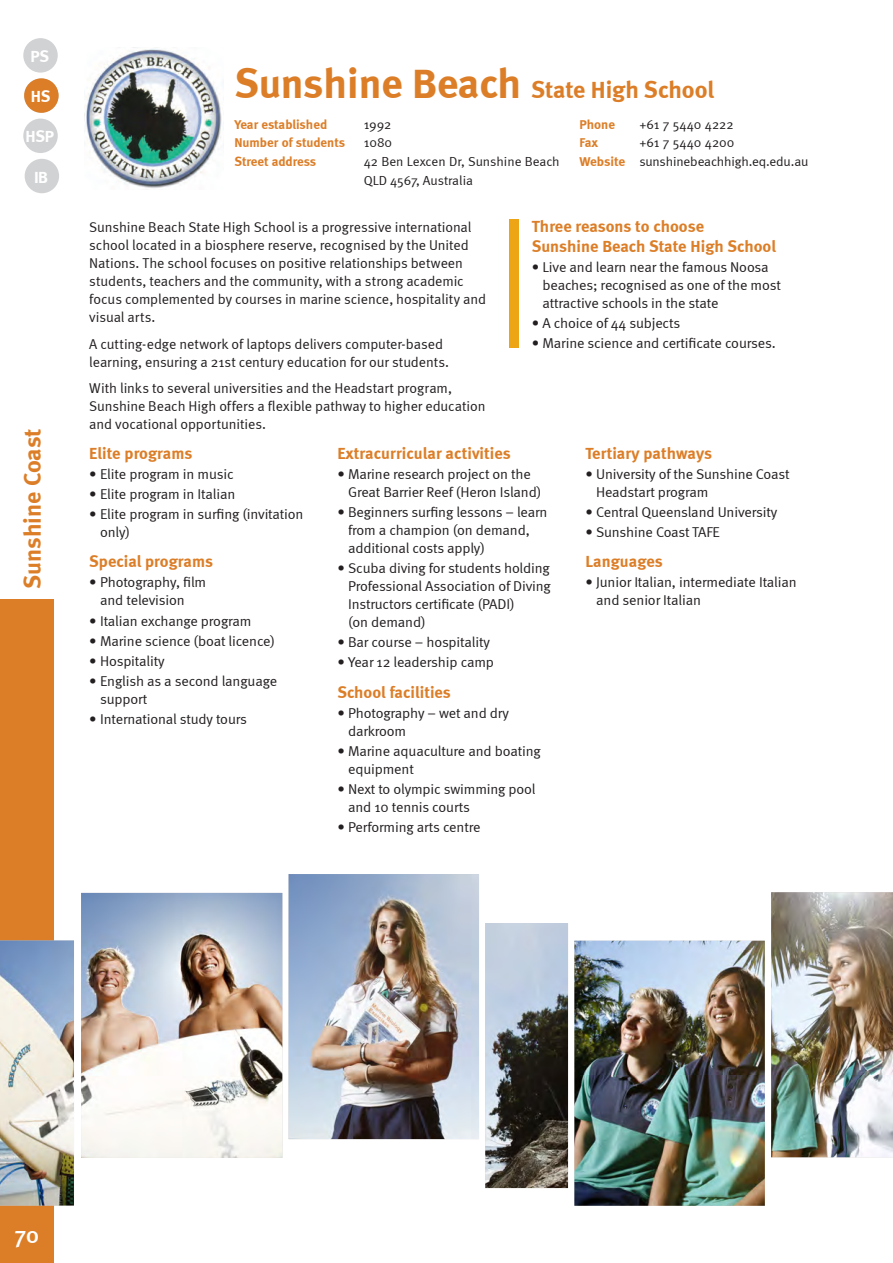
<style>
.page{position:relative;width:893px;height:1263px;background:#fff}
.page>*{position:absolute;margin:0;border:0;box-sizing:border-box;transform-origin:0 0}
.t1{font:700 24px "Meta";color:#dc7e28}
.t2{font:500 24px "Meta";color:#fff}
.t3{font:700 16.5px/19.8px "Meta";letter-spacing:.005em;color:#dc7e28}
.t4{font:700 16.5px "Meta";letter-spacing:-.02em;color:#fff}
.t5{font:14.25px/18px "Meta Normal";letter-spacing:-.01em;color:#231f20}
.t6{font:13.2px "Meta Normal";letter-spacing:-.01em;color:#231f20}
.t7{font:700 13.2px "Meta";color:#dc7e28}
.s1{font-size:42px}
.s2{font-family:"Meta";font-weight:700;color:#dc7e28}
</style>
<div class="page">
<div style="left:0;top:599px;width:54px;height:664px;background:#dc7e28"></div>
<div style="left:23px;top:38px;width:35px;height:35px;background:#d1d2d4;border-radius:50%"></div>
<div style="left:23px;top:119px;width:35px;height:34px;background:#d1d2d4;border-radius:50%"></div>
<div style="left:25px;top:159px;width:34px;height:34px;background:#d1d2d4;border-radius:50%"></div>
<div style="left:509px;top:219px;width:9px;height:129px;background:#eda515"></div>
<img style="left:0;top:893px;width:282px;height:312px">
<img style="left:289px;top:874px;width:279px;height:314px">
<img style="left:574px;top:892px;width:319px;height:314px">
<img style="left:85px;top:49px;width:139px;height:139px">
<div style="left:24px;top:78px;width:35px;height:35px;background:#dc7e28;border-radius:50%"></div>
<p class="t4" style="left:30px;top:46px;width:20px">PS</p>
<p class="t4" style="left:31px;top:87px;width:21px">HS</p>
<p class="t4" style="left:26px;top:127px;width:30px">HSP</p>
<p class="t4" style="left:34px;top:167px;width:16px">IB</p>
<h1 class="t1" style="left:18px;top:589px;width:162px;rotate:-90deg">Sunshine Coast</h1>
<h1 class="t1" style="left:234px;top:75px;width:481px"><span class="s1">Sunshine Beach</span> State High School</h1>
<p class="t7" style="left:234px;top:116px;width:94px">Year established</p>
<p class="t6" style="left:364px;top:117px;width:29px">1992</p>
<p class="t7" style="left:579px;top:116px;width:37px">Phone</p>
<p class="t6" style="left:639px;top:117px;width:96px">+61 7 5440 4222</p>
<p class="t7" style="left:234px;top:135px;width:112px">Number of students</p>
<p class="t6" style="left:364px;top:135px;width:30px">1080</p>
<p class="t7" style="left:579px;top:135px;width:20px">Fax</p>
<p class="t6" style="left:639px;top:135px;width:97px">+61 7 5440 4200</p>
<p class="t7" style="left:234px;top:153px;width:83px">Street address</p>
<p class="t6" style="left:364px;top:154px;width:197px">42 Ben Lexcen Dr, Sunshine Beach</p>
<p class="t6" style="left:579px;top:154px;width:231px"><span class="s2">Website</span> sunshinebeachhigh.eq.edu.au</p>
<p class="t6" style="left:364px;top:172px;width:111px">QLD 4567, Australia</p>
<p class="t5" style="left:89px;top:218px;width:398px">Sunshine Beach State High School is a progressive international school located in a biosphere reserve, recognised by the United Nations. The school focuses on positive relationships between students, teachers and the community, with a strong academic focus complemented by courses in marine science, hospitality and visual arts.</p>
<p class="t5" style="left:89px;top:335px;width:361px">A cutting-edge network of laptops delivers computer-based learning, ensuring a 21st century education for our students.</p>
<p class="t5" style="left:89px;top:379px;width:398px">With links to several universities and the Headstart program,<br>Sunshine Beach High offers a flexible pathway to higher education and vocational opportunities.</p>
<p class="t3" style="left:532px;top:216px;width:246px">Three reasons to choose<br>Sunshine Beach State High School</p>
<p class="t5" style="left:542px;top:258px;width:240px;text-indent:-11px">• Live and learn near the famous Noosa beaches; recognised as one of the most attractive schools in the state</p>
<p class="t5" style="left:532px;top:314px;width:150px">• A choice of 44 subjects</p>
<p class="t5" style="left:532px;top:334px;width:245px">• Marine science and certificate courses.</p>
<p class="t3" style="left:89px;top:443px;width:105px">Elite programs</p>
<p class="t5" style="left:89px;top:464px;width:146px">• Elite program in music</p>
<p class="t5" style="left:89px;top:485px;width:148px">• Elite program in Italian</p>
<p class="t5" style="left:100px;top:505px;width:205px;text-indent:-11px">• Elite program in surfing (invitation only)</p>
<p class="t3" style="left:89px;top:551px;width:125px">Special programs</p>
<p class="t5" style="left:100px;top:573px;width:108px;text-indent:-11px">• Photography, film and television</p>
<p class="t5" style="left:89px;top:611px;width:164px">• Italian exchange program</p>
<p class="t5" style="left:89px;top:632px;width:187px">• Marine science (boat licence)</p>
<p class="t5" style="left:89px;top:652px;width:77px">• Hospitality</p>
<p class="t5" style="left:100px;top:672px;width:179px;text-indent:-11px">• English as a second language support</p>
<p class="t5" style="left:89px;top:710px;width:159px">• International study tours</p>
<p class="t3" style="left:337px;top:443px;width:175px">Extracurricular activities</p>
<p class="t5" style="left:348px;top:464px;width:195px;text-indent:-11px">• Marine research project on the<br>Great Barrier Reef (Heron Island)</p>
<p class="t5" style="left:348px;top:503px;width:201px;text-indent:-11px">• Beginners surfing lessons – learn from a champion (on demand, additional costs apply)</p>
<p class="t5" style="left:348px;top:559px;width:204px;text-indent:-11px">• Scuba diving for students holding<br>Professional Association of Diving<br>Instructors certificate (PADI)<br>(on demand)</p>
<p class="t5" style="left:337px;top:633px;width:154px">• Bar course – hospitality</p>
<p class="t5" style="left:337px;top:653px;width:158px">• Year 12 leadership camp</p>
<p class="t3" style="left:337px;top:682px;width:115px">School facilities</p>
<p class="t5" style="left:348px;top:704px;width:162px;text-indent:-11px">• Photography – wet and dry darkroom</p>
<p class="t5" style="left:348px;top:742px;width:194px;text-indent:-11px">• Marine aquaculture and boating equipment</p>
<p class="t5" style="left:348px;top:780px;width:189px;text-indent:-11px">• Next to olympic swimming pool and 10 tennis courts</p>
<p class="t5" style="left:337px;top:818px;width:145px">• Performing arts centre</p>
<p class="t3" style="left:585px;top:443px;width:128px">Tertiary pathways</p>
<p class="t5" style="left:596px;top:464px;width:195px;text-indent:-11px">• University of the Sunshine Coast<br>Headstart program</p>
<p class="t5" style="left:585px;top:503px;width:193px">• Central Queensland University</p>
<p class="t5" style="left:585px;top:523px;width:136px">• Sunshine Coast TAFE</p>
<p class="t3" style="left:585px;top:551px;width:79px">Languages</p>
<p class="t5" style="left:596px;top:573px;width:202px;text-indent:-11px">• Junior Italian, intermediate Italian and senior Italian</p>
<h1 class="t2" style="left:15px;top:1220px;width:26px">70</h1>
</div>
